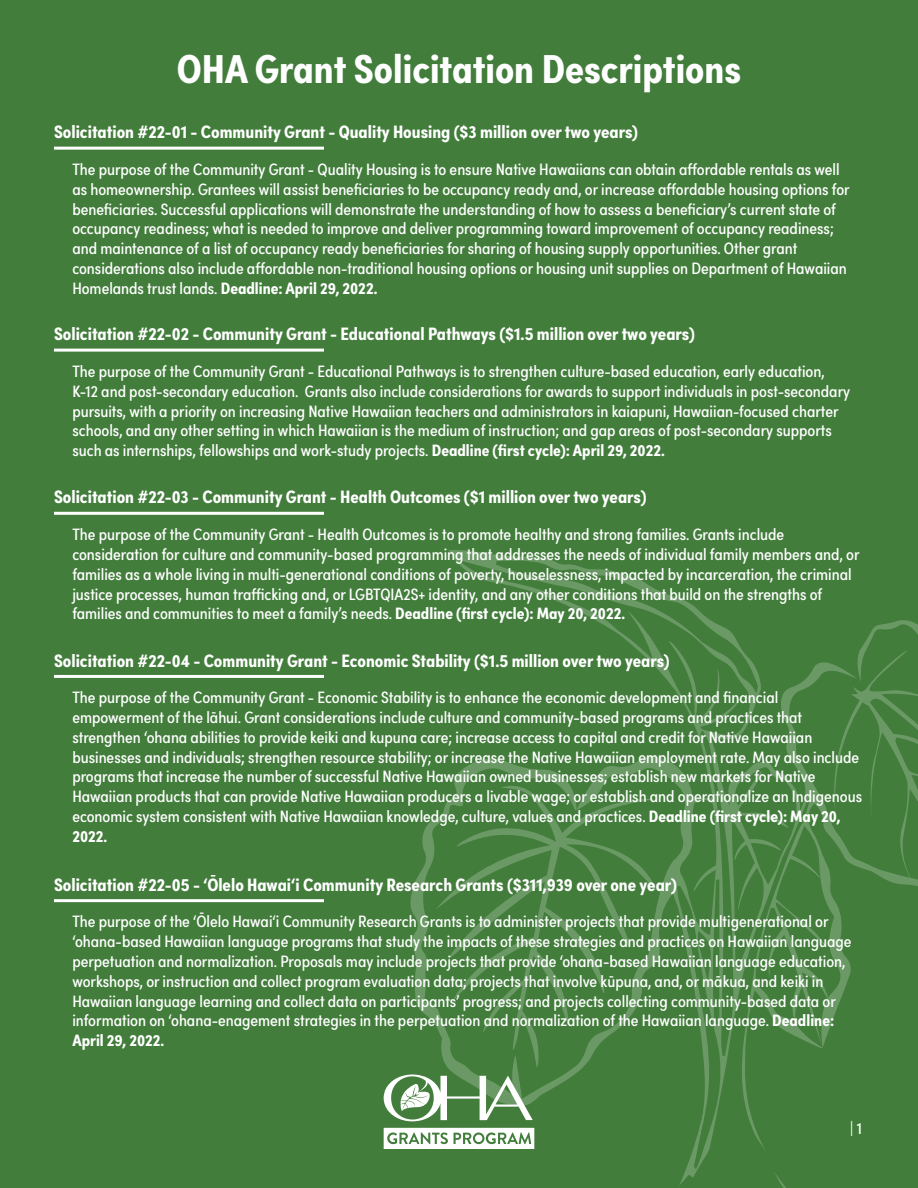
<style>
.page{position:relative;width:918px;height:1188px;background:#427d3b}
.page>*{position:absolute;margin:0;border:0;box-sizing:border-box;transform-origin:0 0}
.t1{font:700 40.5px "Sofia Pro Condensed";color:#fff;scale:1.1 1}
.t2{font:700 18px "Sofia Pro Condensed";color:#fff;scale:1.1 1}
.t3{font:16.5px/19.8px "Sofia Pro Condensed";color:#fff;scale:1.1 1}
.s1{font-weight:700}
</style>
<div class="page">
<svg style="left:775px;top:1173px;width:11px;height:15px"></svg>
<svg style="left:384px;top:550px;width:534px;height:603px"></svg>
<hr style="left:54px;top:147px;width:270px;height:3px;background:#fff">
<hr style="left:54px;top:349px;width:270px;height:3px;background:#fff">
<hr style="left:54px;top:512px;width:270px;height:3px;background:#fff">
<hr style="left:54px;top:675px;width:270px;height:3px;background:#fff">
<hr style="left:54px;top:899px;width:270px;height:3px;background:#fff">
<p class="t1" style="left:177px;top:38px;width:515px">OHA Grant Solicitation Descriptions</p>
<p class="t2" style="left:54px;top:118px;width:532px">Solicitation #22-01 - Community Grant - Quality Housing ($3 million over two years)</p>
<p class="t3" style="left:72px;top:158px;width:708px">The purpose of the Community Grant - Quality Housing is to ensure Native Hawaiians can obtain affordable rentals as well as homeownership. Grantees will assist beneficiaries to be occupancy ready and, or increase affordable housing options for beneficiaries. Successful applications will demonstrate the understanding of how to assess a beneficiary’s current state of occupancy readiness; what is needed to improve and deliver programming toward improvement of occupancy readiness; and maintenance of a list of occupancy ready beneficiaries for sharing of housing supply opportunities. Other grant considerations also include affordable non-traditional housing options or housing unit supplies on Department of Hawaiian Homelands trust lands. <span class="s1">Deadline: April 29, 2022.</span></p>
<p class="t2" style="left:54px;top:320px;width:584px">Solicitation #22-02 - Community Grant - Educational Pathways ($1.5 million over two years)</p>
<p class="t3" style="left:72px;top:360px;width:709px">The purpose of the Community Grant - Educational Pathways is to strengthen culture-based education, early education, K-12 and post-secondary education. Grants also include considerations for awards to support individuals in post-secondary pursuits, with a priority on increasing Native Hawaiian teachers and administrators in kaiapuni, Hawaiian-focused charter schools, and any other setting in which Hawaiian is the medium of instruction; and gap areas of post-secondary supports such as internships, fellowships and work-study projects. <span class="s1">Deadline (first cycle): April 29, 2022.</span></p>
<p class="t2" style="left:54px;top:483px;width:540px">Solicitation #22-03 - Community Grant - Health Outcomes ($1 million over two years)</p>
<p class="t3" style="left:72px;top:524px;width:717px">The purpose of the Community Grant - Health Outcomes is to promote healthy and strong families. Grants include consideration for culture and community-based programming that addresses the needs of individual family members and, or families as a whole living in multi-generational conditions of poverty, houselessness, impacted by incarceration, the criminal justice processes, human trafficking and, or LGBTQIA2S+ identity, and any other conditions that build on the strengths of families and communities to meet a family’s needs. <span class="s1">Deadline (first cycle): May 20, 2022.</span></p>
<p class="t2" style="left:54px;top:646px;width:561px">Solicitation #22-04 - Community Grant - Economic Stability ($1.5 million over two years)</p>
<p class="t3" style="left:72px;top:687px;width:719px">The purpose of the Community Grant - Economic Stability is to enhance the economic development and financial empowerment of the lāhui. Grant considerations include culture and community-based programs and practices that strengthen ‘ohana abilities to provide keiki and kupuna care; increase access to capital and credit for Native Hawaiian businesses and individuals; strengthen resource stability; or increase the Native Hawaiian employment rate. May also include programs that increase the number of successful Native Hawaiian owned businesses; establish new markets for Native Hawaiian products that can provide Native Hawaiian producers a livable wage; or establish and operationalize an Indigenous economic system consistent with Native Hawaiian knowledge, culture, values and practices. <span class="s1">Deadline (first cycle): May 20, 2022.</span></p>
<p class="t2" style="left:54px;top:871px;width:568px">Solicitation #22-05 - ‘Ōlelo Hawai‘i Community Research Grants ($311,939 over one year)</p>
<p class="t3" style="left:72px;top:911px;width:710px">The purpose of the ‘Ōlelo Hawai‘i Community Research Grants is to administer projects that provide multigenerational or ‘ohana-based Hawaiian language programs that study the impacts of these strategies and practices on Hawaiian language perpetuation and normalization. Proposals may include projects that provide ‘ohana-based Hawaiian language education, workshops, or instruction and collect program evaluation data; projects that involve kūpuna, and, or mākua, and keiki in Hawaiian language learning and collect data on participants’ progress; and projects collecting community-based data or information on ‘ohana-enagement strategies in the perpetuation and normalization of the Hawaiian language. <span class="s1">Deadline:<br>April 29, 2022.</span></p>
<p class="t3" style="left:850px;top:1117px;width:12px">| 1</p>
</div>
